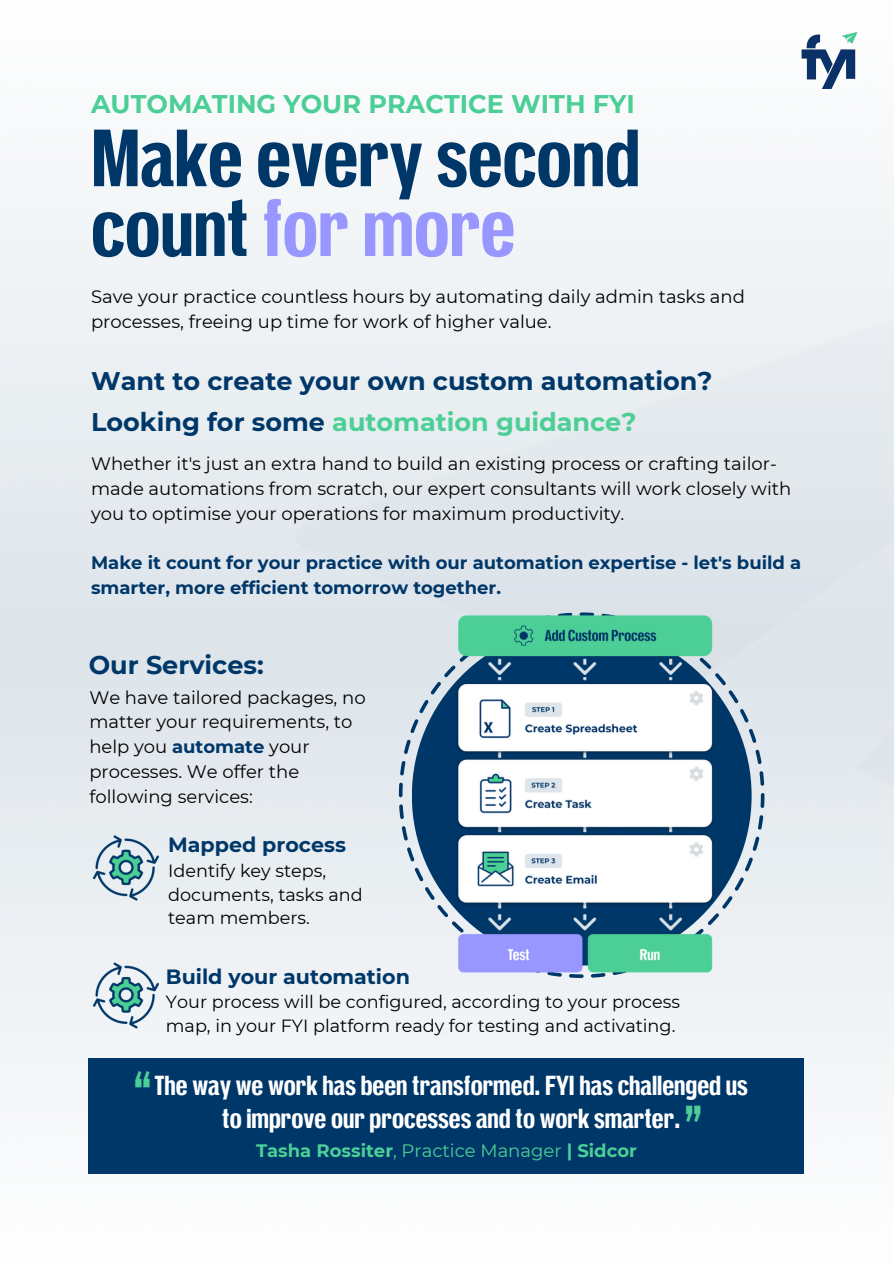
<style>
.page{position:relative;width:894px;height:1264px;background:#fff}
.page>*{position:absolute;margin:0;border:0;box-sizing:border-box;transform-origin:0 0}
.t1{font:700 70.5px/69.8px "Pennypacker Compressed";color:#003769}
.t2{font:700 46.5px "Pennypacker Compressed";color:#4ccf96}
.t3{font:700 25.5px/40.5px "Montserrat";color:#003769}
.t4{font:700 25.5px "Montserrat";color:#4ccf96}
.t5{font:700 24px/32.7px "Pennypacker Compressed";color:#fff;text-align:center}
.t6{font:700 20.55px "Montserrat";color:#003769}
.t7{font:18px/24.8px "Montserrat";color:#000}
.t8{font:700 18px/24.8px "Montserrat";color:#003769}
.t9{font:700 18px "Montserrat";color:#4ccf96}
.t10{font:17.7px/23.7px "Montserrat";color:#000}
.s1{color:#9897ff}
.s2{color:#4ccf96}
.s3{font-weight:700;color:#003769}
.s4{font-weight:400}
</style>
<div class="page">
<img style="left:0;top:32px;width:893px;height:1142px">
<div style="left:89px;top:1058px;width:715px;height:116px;background:#003769"></div>
<img style="left:76px;top:819px;width:98px;height:97px">
<img style="left:76px;top:946px;width:98px;height:98px">
<svg style="left:399px;top:612px;width:365px;height:365px;background:#95abc0"></svg>
<img style="left:455px;top:610px;width:259px;height:367px">
<img style="left:800px;top:32px;width:57px;height:57px">
<p class="t4" style="left:91px;top:88px;width:545px">AUTOMATING YOUR PRACTICE WITH FYI</p>
<h3 class="t1" style="left:91px;top:125px;width:550px">Make every second count <span class="s1">for more</span></h3>
<h4 class="t7" style="left:91px;top:284px;width:655px">Save your practice countless hours by automating daily admin tasks and processes, freeing up time for work of higher value.</h4>
<p class="t3" style="left:91px;top:361px;width:622px">Want to create your own custom automation?<br>Looking for some <span class="s2">automation guidance?</span></p>
<p class="t7" style="left:91px;top:451px;width:701px">Whether it's just an extra hand to build an existing process or crafting tailor&shy;made automations from scratch, our expert consultants will work closely with you to optimise your operations for maximum productivity.</p>
<h3 class="t8" style="left:91px;top:550px;width:711px">Make it count for your practice with our automation expertise - let's build a smarter, more efficient tomorrow together.</h3>
<p class="t3" style="left:89px;top:644px;width:176px">Our Services:</p>
<p class="t7" style="left:89px;top:684px;width:278px">We have tailored packages, no matter your requirements, to help you <span class="s3">automate</span> your processes. We offer the following services:</p>
<h2 class="t6" style="left:168px;top:832px;width:179px">Mapped process</h2>
<h1 class="t10" style="left:168px;top:859px;width:196px">Identify key steps, documents, tasks and team members.</h1>
<p class="t6" style="left:166px;top:963px;width:245px">Build your automation</p>
<p class="t10" style="left:166px;top:990px;width:515px">Your process will be configured, according to your process map, in your FYI platform ready for testing and activating.</p>
<p class="t2" style="left:133px;top:1063px;width:20px">“</p>
<p class="t5" style="left:154px;top:1070px;width:594px">The way we work has been transformed. FYI has challenged us to improve our processes and to work smarter.</p>
<p class="t9" style="left:256px;top:1139px;width:382px">Tasha Rossiter<span class="s4">, Practice Manager</span> | Sidcor</p>
<p class="t2" style="left:702px;top:1129px;width:20px;rotate:-180deg">“</p>
</div>
